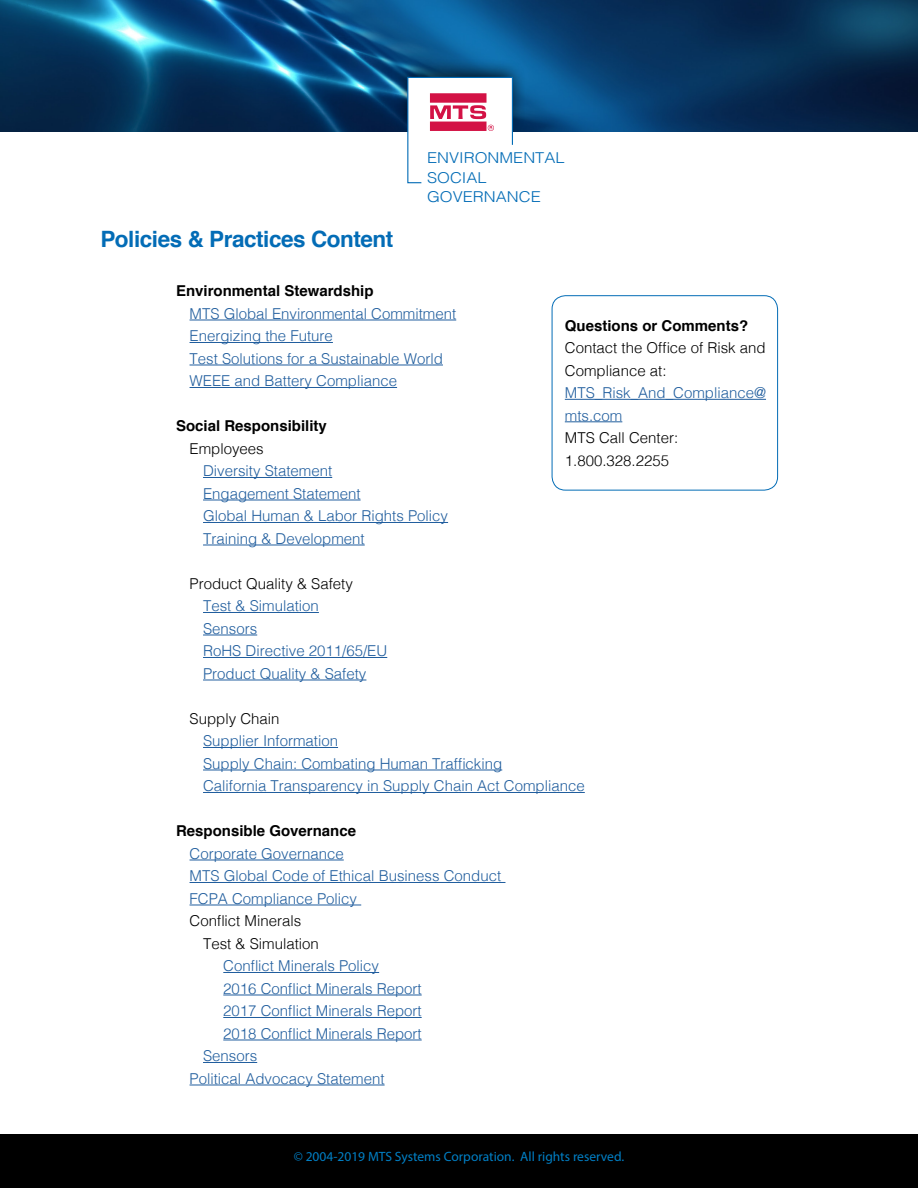
<style>
.page{position:relative;width:918px;height:1188px;background:#fff}
.page>*{position:absolute;margin:0;border:0;box-sizing:border-box;transform-origin:0 0}
.t1{font:700 22.5px "Helvetica";letter-spacing:-.02em;color:#036cb6}
.t2{font:300 15px/22.5px "Helvetica";color:#215e9e}
.t3{font:300 15px/22.5px "Helvetica";color:#000}
.t4{font:700 15px "Helvetica";color:#000}
.t5{font:300 15px/19.5px "Helvetica";color:#036cb6;scale:1.1 1}
.t6{font:13.5px "Myriad Pro";color:#007fc5}
</style>
<div class="page">
<img style="left:0;top:0;width:918px;height:132px">
<div style="left:393px;top:59px;width:133px;height:77px;background:#000;opacity:.75"></div>
<svg style="left:407px;top:76px;width:107px;height:108px"></svg>
<div style="left:552px;top:296px;width:226px;height:194px;border:1px solid #036cb6;border-radius:14px"></div>
<div style="left:0;top:1134px;width:918px;height:54px;background:#000"></div>
<hr style="left:190px;top:320px;width:266px;height:1px;background:#215e9e">
<hr style="left:190px;top:342px;width:143px;height:1px;background:#215e9e">
<hr style="left:190px;top:365px;width:253px;height:1px;background:#215e9e">
<hr style="left:190px;top:387px;width:207px;height:1px;background:#215e9e">
<hr style="left:203px;top:477px;width:129px;height:1px;background:#215e9e">
<hr style="left:203px;top:500px;width:158px;height:1px;background:#215e9e">
<hr style="left:203px;top:522px;width:245px;height:1px;background:#215e9e">
<hr style="left:203px;top:545px;width:162px;height:1px;background:#215e9e">
<hr style="left:203px;top:612px;width:116px;height:1px;background:#215e9e">
<hr style="left:203px;top:635px;width:54px;height:1px;background:#215e9e">
<hr style="left:203px;top:657px;width:184px;height:1px;background:#215e9e">
<hr style="left:203px;top:680px;width:163px;height:1px;background:#215e9e">
<hr style="left:203px;top:747px;width:135px;height:1px;background:#215e9e">
<hr style="left:203px;top:770px;width:299px;height:1px;background:#215e9e">
<hr style="left:203px;top:792px;width:382px;height:1px;background:#215e9e">
<hr style="left:190px;top:860px;width:154px;height:1px;background:#215e9e">
<hr style="left:190px;top:882px;width:315px;height:1px;background:#215e9e">
<hr style="left:190px;top:905px;width:171px;height:1px;background:#215e9e">
<hr style="left:223px;top:972px;width:156px;height:1px;background:#215e9e">
<hr style="left:223px;top:995px;width:199px;height:1px;background:#215e9e">
<hr style="left:223px;top:1017px;width:199px;height:1px;background:#215e9e">
<hr style="left:223px;top:1040px;width:199px;height:1px;background:#215e9e">
<hr style="left:203px;top:1062px;width:54px;height:1px;background:#215e9e">
<hr style="left:190px;top:1085px;width:195px;height:1px;background:#215e9e">
<hr style="left:565px;top:399px;width:201px;height:1px;background:#215e9e">
<hr style="left:565px;top:421px;width:57px;height:1px;background:#215e9e">
<h1 class="t1" style="left:100px;top:221px;width:294px">Policies &amp; Practices Content</h1>
<p class="t5" style="left:427px;top:147px;width:127px">ENVIRONMENTAL<br>SOCIAL<br>GOVERNANCE</p>
<p class="t4" style="left:176px;top:279px;width:199px">Environmental Stewardship</p>
<p class="t2" style="left:190px;top:301px;width:268px">MTS Global Environmental Commitment<br>Energizing the Future<br>Test Solutions for a Sustainable World<br>WEEE and Battery Compliance</p>
<p class="t4" style="left:176px;top:414px;width:152px">Social Responsibility</p>
<p class="t3" style="left:190px;top:436px;width:76px">Employees</p>
<p class="t2" style="left:203px;top:459px;width:247px">Diversity Statement<br>Engagement Statement<br>Global Human &amp; Labor Rights Policy<br>Training &amp; Development</p>
<p class="t3" style="left:190px;top:571px;width:165px">Product Quality &amp; Safety</p>
<p class="t2" style="left:203px;top:594px;width:186px">Test &amp; Simulation<br>Sensors<br>RoHS Directive 2011/65/EU<br>Product Quality &amp; Safety</p>
<p class="t3" style="left:190px;top:706px;width:92px">Supply Chain</p>
<p class="t2" style="left:203px;top:729px;width:383px">Supplier Information<br>Supply Chain: Combating Human Trafficking<br>California Transparency in Supply Chain Act Compliance</p>
<p class="t4" style="left:176px;top:819px;width:182px">Responsible Governance</p>
<p class="t2" style="left:190px;top:841px;width:313px">Corporate Governance<br>MTS Global Code of Ethical Business Conduct<br>FCPA Compliance Policy</p>
<p class="t3" style="left:203px;top:909px;width:117px;text-indent:-14px">Conflict Minerals<br>Test &amp; Simulation</p>
<p class="t2" style="left:223px;top:954px;width:157px">Conflict Minerals Policy</p>
<p class="t2" style="left:223px;top:976px;width:200px">2016 Conflict Minerals Report</p>
<p class="t2" style="left:223px;top:999px;width:200px">2017 Conflict Minerals Report</p>
<p class="t2" style="left:223px;top:1021px;width:200px">2018 Conflict Minerals Report</p>
<p class="t2" style="left:203px;top:1044px;width:56px">Sensors</p>
<p class="t2" style="left:190px;top:1066px;width:197px">Political Advocacy Statement</p>
<p class="t4" style="left:565px;top:313px;width:185px">Questions or Comments?</p>
<p class="t3" style="left:565px;top:336px;width:202px">Contact the Office of Risk and<br>Compliance at:</p>
<p class="t2" style="left:565px;top:381px;width:203px">MTS_Risk_And_Compliance@ mts.com</p>
<p class="t3" style="left:565px;top:426px;width:115px">MTS Call Center:<br>1.800.328.2255</p>
<p class="t6" style="left:294px;top:1149px;width:332px">© 2004-2019 MTS Systems Corporation. All rights reserved.</p>
</div>
